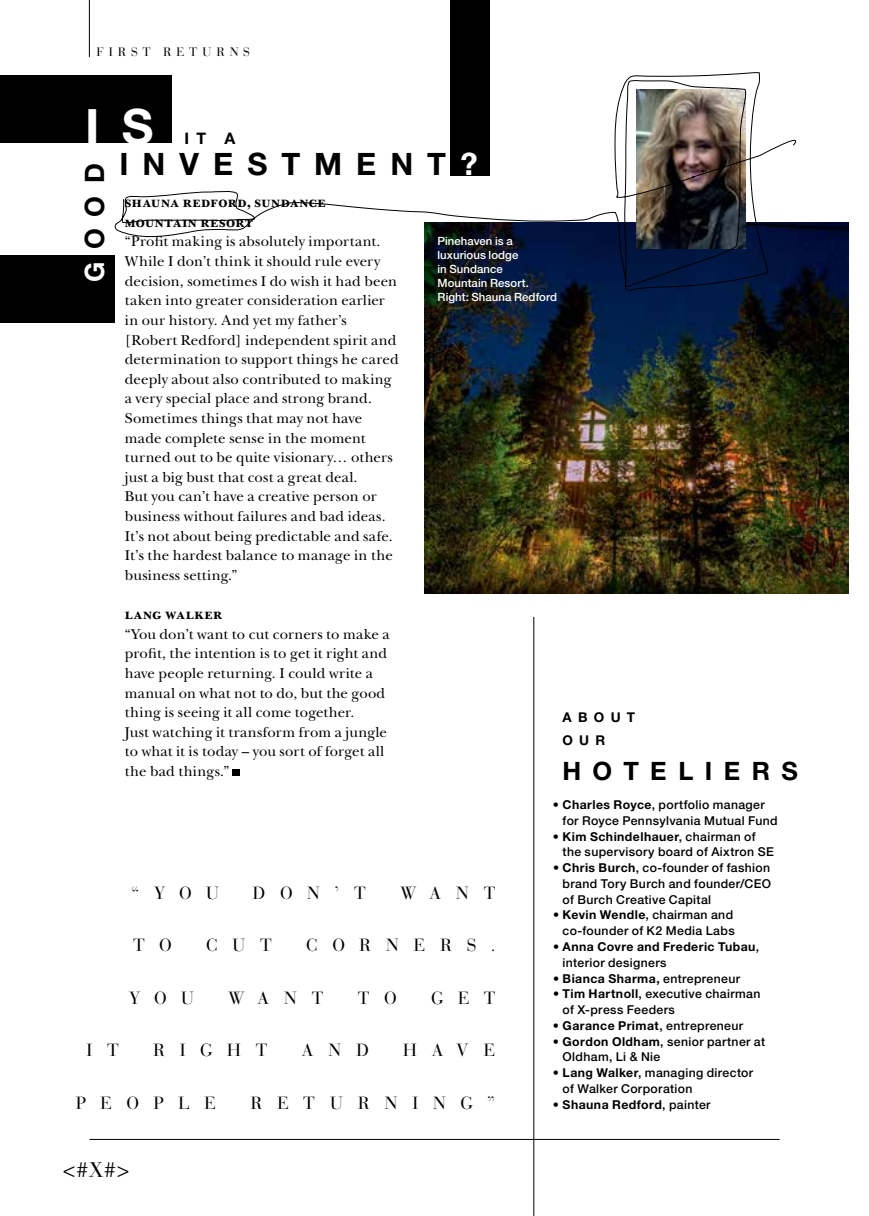
<style>
.page{position:relative;width:869px;height:1216px;background:#fff}
.page>*{position:absolute;margin:0;border:0;box-sizing:border-box;transform-origin:0 0}
.t1{font:700 48.82px "Helvetica Neue LT Std";color:#fff}
.t2{font:700 30.8px "Helvetica Neue LT Std";letter-spacing:.455em;color:#000}
.t3{font:700 26.78px "Helvetica Neue LT Std";color:#000}
.t4{font:700 25.38px "Helvetica Neue LT Std";letter-spacing:.455em;color:#000}
.t5{font:21px "Bauer Bodoni";color:#000}
.t6{font:17.5px "Bauer Bodoni";letter-spacing:.835em;color:#000}
.t7{font:17.5px "Bauer Bodoni";letter-spacing:.86em;color:#000}
.t8{font:700 15.92px "Helvetica Neue LT Std";color:#000}
.t9{font:14.88px/19.6px "New Baskerville Std";letter-spacing:.01em;color:#000}
.t10{font:700 14.88px/19.6px "New Baskerville Std";letter-spacing:.03em;color:#000}
.t11{font:700 13.47px/22.4px "Helvetica Neue LT Std";letter-spacing:.47em;color:#000}
.t12{font:500 12.25px/15.8px "Helvetica Neue LT Std";letter-spacing:.03em;color:#000}
.t13{font:700 12.25px/15.8px "Helvetica Neue LT Std";letter-spacing:.035em;color:#000}
.t14{font:12.25px "Bauer Bodoni";letter-spacing:.4em;color:#000}
.t15{font:500 11.38px/14px "Helvetica Neue LT Std";letter-spacing:.005em;color:#fff}
.s1{color:#fff}
.s2{font-weight:700}
.s3{font-weight:500}
</style>
<div class="page">
<div style="left:0;top:75px;width:171px;height:68px;background:#000"></div>
<div style="left:0;top:255px;width:115px;height:67px;background:#000"></div>
<div style="left:450px;top:0;width:39px;height:175px;background:#000"></div>
<hr style="left:89px;top:1139px;width:690px;height:1px;background:#000">
<hr style="left:89px;top:0;width:1px;height:57px;background:#000">
<div style="left:232px;top:769px;width:7px;height:7px;background:#000"></div>
<img style="left:424px;top:223px;width:424px;height:370px">
<hr style="left:533px;top:617px;width:1px;height:598px;background:#000">
<svg style="left:115px;top:72px;width:685px;height:220px"></svg>
<p class="t14" style="left:96px;top:45px;width:155px">FIRST RETURNS</p>
<h1 class="t1" style="left:85px;top:96px;width:70px">I S</h1>
<p class="t8" style="left:184px;top:128px;width:52px">I T A</p>
<h3 class="t3" style="left:78px;top:282px;width:120px;rotate:-90deg"><span class="s1">G</span>OOD</h3>
<h2 class="t2" style="left:119px;top:145px;width:359px">INVESTMENT<span class="s1">?</span></h2>
<p class="t10" style="left:125px;top:193px;width:202px">shauna redford, sundance mountain resort</p>
<p class="t9" style="left:125px;top:232px;width:275px">“Profit making is absolutely important.<br>While I don’t think it should rule every decision, sometimes I do wish it had been taken into greater consideration earlier in our history. And yet my father’s [Robert Redford] independent spirit and determination to support things he cared deeply about also contributed to making a very special place and strong brand.<br>Sometimes things that may not have made complete sense in the moment turned out to be quite visionary… others just a big bust that cost a great deal.<br>But you can’t have a creative person or business without failures and bad ideas.<br>It’s not about being predictable and safe.<br>It’s the hardest balance to manage in the business setting.”</p>
<p class="t10" style="left:125px;top:604px;width:99px">lang walker</p>
<p class="t9" style="left:125px;top:624px;width:266px">“You don’t want to cut corners to make a profit, the intention is to get it right and have people returning. I could write a manual on what not to do, but the good thing is seeing it all come together.<br>Just watching it transform from a jungle to what it is today – you sort of forget all the bad things.”</p>
<p class="t15" style="left:437px;top:233px;width:121px">Pinehaven is a luxurious lodge<br>in Sundance<br>Mountain Resort.<br>Right: Shauna Redford</p>
<p class="t11" style="left:562px;top:706px;width:74px">ABOUT<br>OUR</p>
<h3 class="t4" style="left:562px;top:755px;width:237px">HOTELIERS</h3>
<p class="t6" style="left:131px;top:882px;width:89px">“YOU</p>
<p class="t6" style="left:253px;top:882px;width:114px">DON’T</p>
<p class="t6" style="left:400px;top:882px;width:97px">WANT</p>
<p class="t6" style="left:133px;top:934px;width:40px">T O</p>
<p class="t6" style="left:206px;top:934px;width:67px">CUT</p>
<p class="t6" style="left:306px;top:934px;width:191px">CORNERS.</p>
<p class="t6" style="left:129px;top:987px;width:66px">YOU</p>
<p class="t6" style="left:228px;top:987px;width:97px">WANT</p>
<p class="t6" style="left:358px;top:987px;width:40px">T O</p>
<p class="t6" style="left:431px;top:987px;width:66px">GET</p>
<p class="t6" style="left:86px;top:1039px;width:34px">I T</p>
<p class="t6" style="left:153px;top:1039px;width:116px">RIGHT</p>
<p class="t6" style="left:301px;top:1039px;width:69px">AND</p>
<p class="t6" style="left:403px;top:1039px;width:94px">HAVE</p>
<p class="t6" style="left:76px;top:1092px;width:142px">PEOPLE</p>
<p class="t7" style="left:250px;top:1092px;width:246px">RETURNING”</p>
<h3 class="t5" style="left:63px;top:1157px;width:68px">&lt;#X#&gt;</h3>
<p class="t12" style="left:562px;top:796px;width:217px;text-indent:-10px">• <span class="s2">Charles Royce</span>, portfolio manager for Royce Pennsylvania Mutual Fund</p>
<p class="t12" style="left:562px;top:828px;width:212px;text-indent:-10px">• <span class="s2">Kim Schindelhauer</span>, chairman of the supervisory board of Aixtron SE</p>
<p class="t12" style="left:562px;top:859px;width:210px;text-align:justify;text-indent:-10px">• <span class="s2">Chris Burch</span>, co-founder of fashion brand Tory Burch and founder/CEO of Burch Creative Capital</p>
<p class="t12" style="left:552px;top:907px;width:183px;text-align:right">• <span class="s2">Kevin Wendle</span>, chairman and co-founder of K2 Media Labs</p>
<p class="t13" style="left:562px;top:938px;width:198px;text-indent:-10px"><span class="s3">•</span> Anna Covre and Frederic Tubau<span class="s3">, interior designers</span></p>
<p class="t12" style="left:552px;top:970px;width:188px">• <span class="s2">Bianca Sharma,</span> entrepreneur</p>
<p class="t12" style="left:562px;top:985px;width:199px;text-indent:-10px">• <span class="s2">Tim Hartnoll</span>, executive chairman of X-press Feeders</p>
<p class="t12" style="left:552px;top:1017px;width:192px">• <span class="s2">Garance Primat</span>, entrepreneur</p>
<p class="t12" style="left:562px;top:1033px;width:204px;text-indent:-10px">• <span class="s2">Gordon Oldham</span>, senior partner at<br>Oldham, Li &amp; Nie</p>
<p class="t12" style="left:562px;top:1064px;width:192px;text-indent:-10px">• <span class="s2">Lang Walker</span>, managing director of Walker Corporation</p>
<p class="t13" style="left:552px;top:1096px;width:159px"><span class="s3">•</span> Shauna Redford<span class="s3">, painter</span></p>
</div>
